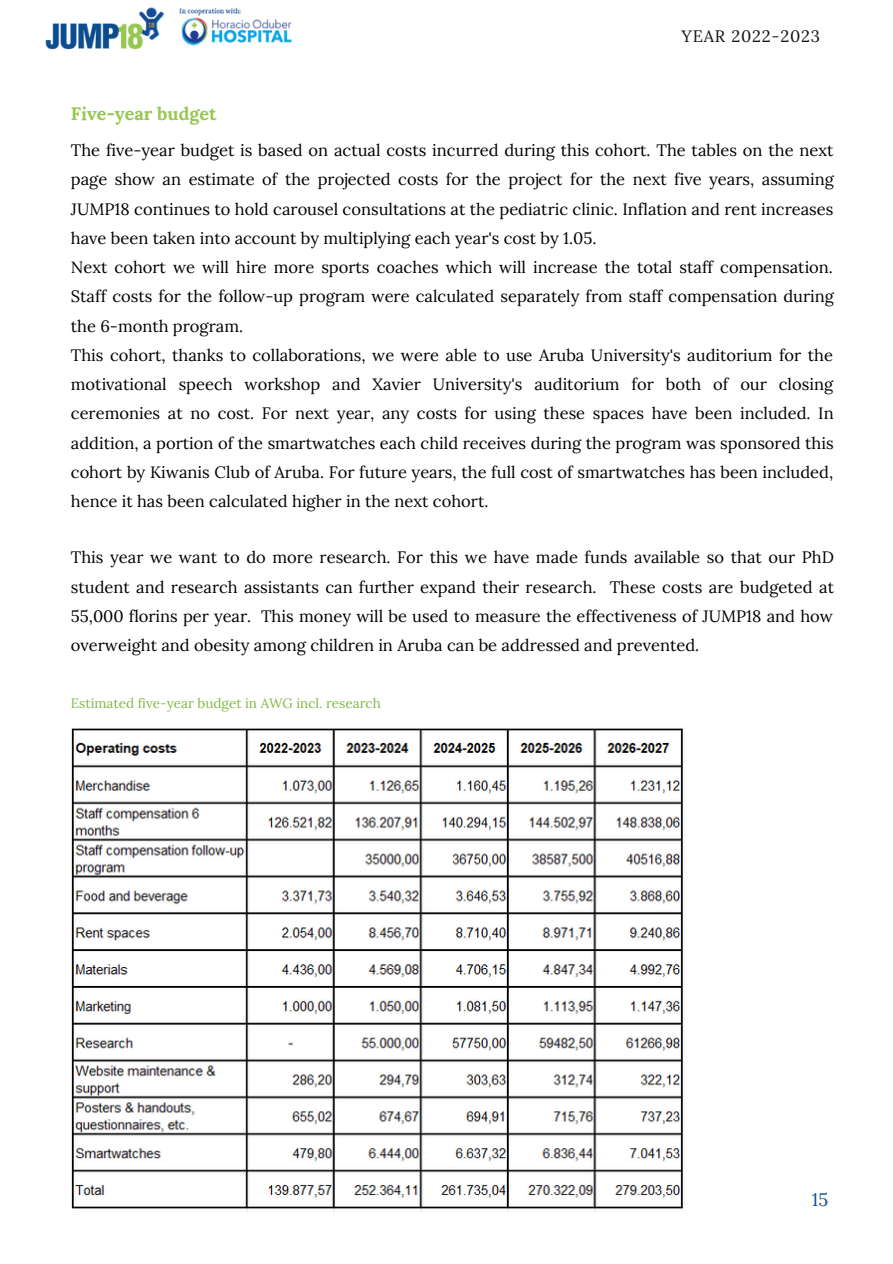
<style>
.page{position:relative;width:893px;height:1264px;background:#fff}
.page>*{position:absolute;margin:0;border:0;box-sizing:border-box;transform-origin:0 0}
.t1{font:700 18px "Lora";color:#97c750}
.t2{font:18px "Lora";color:#105091}
.t3{font:16.5px/29.2px "Lora";color:#000;text-align:justify}
.t4{font:16.5px "Lora";letter-spacing:.05em;color:#131313}
.t5{font:13.5px "Lora";color:#82b840}
</style>
<div class="page">
<img style="left:45px;top:7px;width:120px;height:43px">
<img style="left:179px;top:8px;width:113px;height:38px">
<img style="left:71px;top:728px;width:612px;height:483px">
<p class="t1" style="left:71px;top:102px;width:147px">Five-year budget</p>
<p class="t4" style="left:681px;top:26px;width:140px">YEAR 2022-2023</p>
<p class="t3" style="left:71px;top:135px;width:764px">The five-year budget is based on actual costs incurred during this cohort. The tables on the next page show an estimate of the projected costs for the project for the next five years, assuming JUMP18 continues to hold carousel consultations at the pediatric clinic. Inflation and rent increases have been taken into account by multiplying each year's cost by 1.05.</p>
<p class="t3" style="left:71px;top:252px;width:764px">Next cohort we will hire more sports coaches which will increase the total staff compensation.<br>Staff costs for the follow-up program were calculated separately from staff compensation during the 6-month program.</p>
<p class="t3" style="left:71px;top:340px;width:764px">This cohort, thanks to collaborations, we were able to use Aruba University's auditorium for the motivational speech workshop and Xavier University's auditorium for both of our closing ceremonies at no cost. For next year, any costs for using these spaces have been included. In addition, a portion of the smartwatches each child receives during the program was sponsored this cohort by Kiwanis Club of Aruba. For future years, the full cost of smartwatches has been included, hence it has been calculated higher in the next cohort.</p>
<p class="t3" style="left:71px;top:542px;width:764px">This year we want to do more research. For this we have made funds available so that our PhD student and research assistants can further expand their research. These costs are budgeted at 55,000 florins per year. This money will be used to measure the effectiveness of JUMP18 and how overweight and obesity among children in Aruba can be addressed and prevented.</p>
<p class="t5" style="left:71px;top:694px;width:311px">Estimated five-year budget in AWG incl. research</p>
<p class="t2" style="left:811px;top:1188px;width:18px">15</p>
</div>
